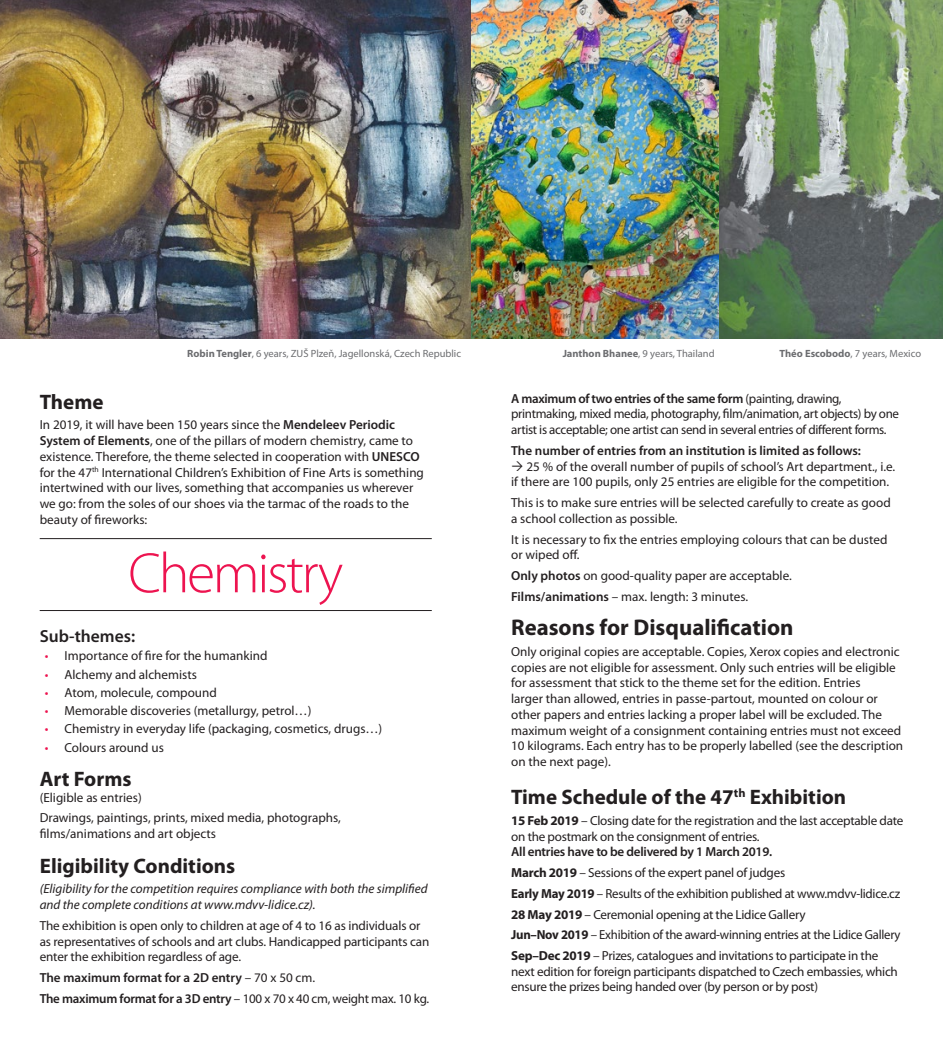
<style>
.page{position:relative;width:943px;height:1042px;background:#fff}
.page>*{position:absolute;margin:0;border:0;box-sizing:border-box;transform-origin:0 0}
.t1{font:300 57.4px "Myriad Pro";letter-spacing:-.04em;color:#ed1450}
.t2{font:700 22.75px "Myriad Pro";color:#231f20}
.t3{font:700 21px "Myriad Pro";color:#231f20}
.t4{font:600 17.5px "Myriad Pro";color:#231f20}
.t5{font:13.12px/15.8px "Myriad Pro";color:#231f20}
.t6{font:13.12px/15.8px "Myriad Pro";letter-spacing:-.02em;color:#231f20}
.t7{font:13.12px/15.8px "Myriad Pro";letter-spacing:-.025em;color:#231f20}
.t8{font:italic 13.12px/15.8px "Myriad Pro";color:#231f20}
.t9{font:600 13.12px "Myriad Pro";color:#231f20}
.t10{font:10.5px "Myriad Pro";color:#6c6d70}
.s1{font-weight:700}
.s2{font-weight:600}
.s3{color:#ed1450}
.s4{font-weight:400}
</style>
<div class="page">
<img style="left:0;top:0;width:943px;height:338px">
<hr style="left:40px;top:538px;width:392px;height:1px;background:#231f20">
<hr style="left:40px;top:610px;width:392px;height:1px;background:#231f20">
<p class="t10" style="left:187px;top:347px;width:275px"><span class="s1">Robin Tengler</span>, 6 years, ZUŠ Plzeň, Jagellonská, Czech Republic</p>
<p class="t10" style="left:562px;top:347px;width:153px"><span class="s1">Janthon Bhanee</span>, 9 years, Thailand</p>
<p class="t10" style="left:779px;top:347px;width:143px"><span class="s1">Théo Escobodo</span>, 7 years, Mexico</p>
<p class="t3" style="left:40px;top:390px;width:65px">Theme</p>
<p class="t5" style="left:40px;top:417px;width:386px">In 2019, it will have been 150 years since the <span class="s2">Mendeleev Periodic System of Elements</span>, one of the pillars of modern chemistry, came to existence. Therefore, the theme selected in cooperation with <span class="s2">UNESCO </span>for the 47<sup>th</sup> International Children’s Exhibition of Fine Arts is something intertwined with our lives, something that accompanies us wherever we go: from the soles of our shoes via the tarmac of the roads to the beauty of fireworks:</p>
<p class="t1" style="left:128px;top:541px;width:216px">Chemistry</p>
<p class="t4" style="left:40px;top:626px;width:97px">Sub-themes:</p>
<p class="t5" style="left:45px;top:648px;width:224px"><span class="s3">•</span> Importance of fire for the humankind</p>
<p class="t5" style="left:45px;top:666px;width:154px"><span class="s3">•</span> Alchemy and alchemists</p>
<p class="t5" style="left:45px;top:685px;width:174px"><span class="s3">•</span> Atom, molecule, compound</p>
<p class="t5" style="left:45px;top:703px;width:268px"><span class="s3">•</span> Memorable discoveries (metallurgy, petrol…)</p>
<p class="t5" style="left:45px;top:721px;width:339px"><span class="s3">•</span> Chemistry in everyday life (packaging, cosmetics, drugs…)</p>
<p class="t5" style="left:45px;top:739px;width:121px"><span class="s3">•</span> Colours around us</p>
<p class="t3" style="left:40px;top:767px;width:93px">Art Forms</p>
<p class="t5" style="left:40px;top:789px;width:103px">(Eligible as entries)</p>
<p class="t5" style="left:40px;top:810px;width:303px">Drawings, paintings, prints, mixed media, photographs, films/animations and art objects</p>
<p class="t3" style="left:40px;top:854px;width:197px">Eligibility Conditions</p>
<p class="t8" style="left:40px;top:881px;width:389px">(Eligibility for the competition requires compliance with both the simplified and the complete conditions at www.mdvv-lidice.cz).</p>
<p class="t5" style="left:40px;top:918px;width:391px">The exhibition is open only to children at age of 4 to 16 as individuals or as representatives of schools and art clubs. Handicapped participants can enter the exhibition regardless of age.</p>
<p class="t9" style="left:40px;top:970px;width:277px">The maximum format for a 2D entry <span class="s4">– 70 x 50 cm.</span></p>
<p class="t6" style="left:40px;top:990px;width:391px"><span class="s2">The maximum format for a 3D entry</span> – 100 x 70 x 40 cm, weight max. 10 kg.</p>
<p class="t7" style="left:511px;top:391px;width:389px"><span class="s2">A maximum of two entries of the same form</span> (painting, drawing, printmaking, mixed media, photography, film/animation, art objects) by one artist is acceptable; one artist can send in several entries of different forms.</p>
<p class="t9" style="left:511px;top:443px;width:351px">The number of entries from an institution is limited as follows:</p>
<p class="t5" style="left:526px;top:459px;width:370px">25 % of the overall number of pupils of school’s Art department., i.e.</p>
<p class="t5" style="left:511px;top:474px;width:379px">if there are 100 pupils, only 25 entries are eligible for the competition.</p>
<p class="t5" style="left:511px;top:495px;width:381px">This is to make sure entries will be selected carefully to create as good a school collection as possible.</p>
<p class="t5" style="left:511px;top:531px;width:378px">It is necessary to fix the entries employing colours that can be dusted or wiped off.</p>
<p class="t5" style="left:511px;top:568px;width:282px"><span class="s2">Only photos</span> on good-quality paper are acceptable.</p>
<p class="t5" style="left:511px;top:589px;width:238px"><span class="s2">Films/animations</span> – max. length: 3 minutes.</p>
<p class="t2" style="left:511px;top:615px;width:284px">Reasons for Disqualification</p>
<p class="t5" style="left:511px;top:644px;width:393px">Only original copies are acceptable. Copies, Xerox copies and electronic copies are not eligible for assessment. Only such entries will be eligible for assessment that stick to the theme set for the edition. Entries<br>larger than allowed, entries in passe-partout, mounted on colour or other papers and entries lacking a proper label will be excluded. The maximum weight of a consignment containing entries must not exceed 10 kilograms. Each entry has to be properly labelled (see the description on the next page).</p>
<p class="t3" style="left:511px;top:785px;width:336px">Time Schedule of the 47<sup>th</sup> Exhibition</p>
<p class="t6" style="left:511px;top:813px;width:393px"><span class="s1">15 Feb 2019</span> – Closing date for the registration and the last acceptable date on the postmark on the consignment of entries.<br><span class="s2">All entries have to be delivered by 1 March 2019.</span></p>
<p class="t6" style="left:511px;top:865px;width:275px"><span class="s1">March 2019</span> – Sessions of the expert panel of judges</p>
<p class="t6" style="left:511px;top:886px;width:390px"><span class="s1">Early May 2019</span> – Results of the exhibition published at www.mdvv-lidice.cz</p>
<p class="t6" style="left:511px;top:906px;width:296px"><span class="s1">28 May 2019</span> – Ceremonial opening at the Lidice Gallery</p>
<p class="t6" style="left:511px;top:927px;width:391px"><span class="s1">Jun–Nov 2019</span> – Exhibition of the award-winning entries at the Lidice Gallery</p>
<p class="t6" style="left:511px;top:948px;width:388px"><span class="s1">Sep–Dec 2019</span> – Prizes, catalogues and invitations to participate in the next edition for foreign participants dispatched to Czech embassies, which ensure the prizes being handed over (by person or by post)</p>
</div>
